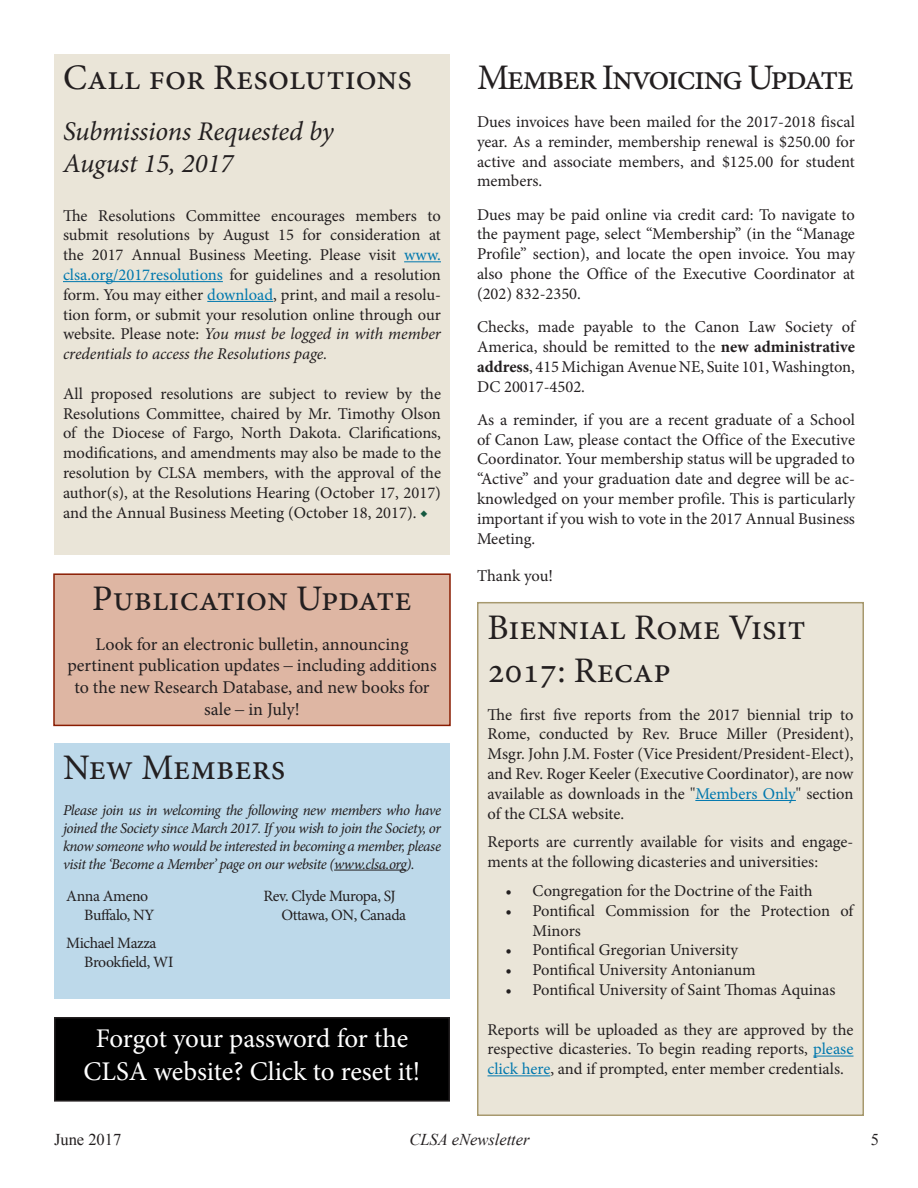
<style>
.page{position:relative;width:918px;height:1188px;background:#fff}
.page>*{position:absolute;margin:0;border:0;box-sizing:border-box;transform-origin:0 0}
.t1{font:36px/43.2px "Minion Pro";color:#231f20}
.t2{font:36px "Minion Pro";letter-spacing:-.05em;color:#231f20}
.t3{font:27px/32.4px "Minion Pro";color:#fff;text-align:center}
.Sub_Title{font:italic 27px "Minion Pro";letter-spacing:-.005em;color:#231f20}
.t4{font:18px/21.6px "Minion Pro";color:#231f20;text-align:center}
.By_Line{font:16.5px/19.8px "Minion Pro";color:#231f20;text-align:justify}
.By_Line-2{font:16.5px "Minion Pro";letter-spacing:-.02em;color:#231f20}
.t5{font:italic 16.5px "Times New Roman";color:#231f20}
.t6{font:16.5px "Times New Roman";color:#231f20}
.t7{font:15.75px "Minion Pro";letter-spacing:-.025em;color:#231f20}
.By_Line-3{font:italic 15px/18px "Minion Pro";letter-spacing:-.03em;color:#231f20;text-align:justify}
.s1{color:#0078ae}
.s2{font-style:italic}
.s3{color:#145940}
.s4{font-family:"Times New Roman"}
.s5{font-weight:700}
</style>
<div class="page">
<div style="left:54px;top:743px;width:396px;height:256px;background:#bdd9ea"></div>
<hr style="left:334px;top:870px;width:73px;height:1px;background:#231f20">
<div style="left:54px;top:54px;width:396px;height:500px;background:#eae5d8"></div>
<hr style="left:404px;top:261px;width:37px;height:1px;background:#0078ae">
<hr style="left:63px;top:281px;width:160px;height:1px;background:#0078ae">
<hr style="left:207px;top:301px;width:66px;height:1px;background:#0078ae">
<div style="left:55px;top:1018px;width:394px;height:83px;background:#000"></div>
<div style="left:54px;top:1017px;width:396px;height:85px;border:2px solid #231f20"></div>
<div style="left:54px;top:574px;width:396px;height:151px;background:#deb6a3"></div>
<div style="left:53px;top:573px;width:398px;height:153px;border:2px solid #891c02"></div>
<div style="left:478px;top:603px;width:385px;height:512px;background:#eae5d8"></div>
<hr style="left:695px;top:800px;width:101px;height:1px;background:#0078ae">
<hr style="left:813px;top:1056px;width:40px;height:1px;background:#0078ae">
<hr style="left:488px;top:1075px;width:62px;height:1px;background:#0078ae">
<div style="left:477px;top:602px;width:387px;height:514px;border:2px solid #a7996e"></div>
<p class="t1" style="left:63px;top:56px;width:351px">Call for Resolutions</p>
<p class="Sub_Title" style="left:63px;top:113px;width:272px">Submissions Requested by</p>
<p class="Sub_Title" style="left:63px;top:145px;width:172px">August 15, 2017</p>
<p class="By_Line" style="left:63px;top:205px;width:380px">The Resolutions Committee encourages members to submit resolutions by August 15 for consideration at the 2017 Annual Business Meeting. Please visit <span class="s1">www. clsa.org/2017resolutions</span> for guidelines and a resolution form. You may either <span class="s1">download</span>, print, and mail a resolu&shy;tion form, or submit your resolution online through our website. Please note: <span class="s2">You must be logged in with member credentials to access the Resolutions page.</span></p>
<p class="By_Line" style="left:63px;top:384px;width:380px">All proposed resolutions are subject to review by the Resolutions Committee, chaired by Mr. Timothy Olson of the Diocese of Fargo, North Dakota. Clarifications, modifications, and amendments may also be made to the resolution by CLSA members, with the approval of the author(s), at the Resolutions Hearing (October 17, 2017) and the Annual Business Meeting (October 18, 2017). <span class="s3">◆</span></p>
<p class="t1" style="left:92px;top:577px;width:321px">Publication Update</p>
<p class="t4" style="left:67px;top:633px;width:371px">Look for an electronic bulletin, announcing pertinent publication updates <span class="s4">–</span> including additions to the new Research Database, and new books for sale <span class="s4">–</span> in July!</p>
<p class="t1" style="left:63px;top:746px;width:224px">New Members</p>
<p class="By_Line-3" style="left:63px;top:801px;width:380px">Please join us in welcoming the following new members who have joined the Society since March 2017. If you wish to join the Society, or know someone who would be interested in becoming a member, please visit the ‘Become a Member’ page on our website (www.clsa.org).</p>
<p class="t7" style="left:66px;top:886px;width:83px">Anna Ameno</p>
<p class="t7" style="left:84px;top:905px;width:72px">Buffalo, NY</p>
<p class="t7" style="left:66px;top:933px;width:92px">Michael Mazza</p>
<p class="t7" style="left:84px;top:952px;width:91px">Brookfield, WI</p>
<p class="t7" style="left:263px;top:886px;width:134px">Rev. Clyde Muropa, SJ</p>
<p class="t7" style="left:281px;top:905px;width:126px">Ottawa, ON, Canada</p>
<p class="t3" style="left:84px;top:1022px;width:338px">Forgot your password for the<br>CLSA website? Click to reset it!</p>
<p class="t2" style="left:477px;top:54px;width:379px">Member Invoicing Update</p>
<p class="By_Line" style="left:477px;top:112px;width:380px">Dues invoices have been mailed for the 2017-2018 fiscal year. As a reminder, membership renewal is $250.00 for active and associate members, and $125.00 for student members.</p>
<p class="By_Line" style="left:477px;top:205px;width:380px">Dues may be paid online via credit card: To navigate to the payment page, select “Membership” (in the “Manage Profile” section), and locate the open invoice. You may also phone the Office of the Executive Coordinator at (202) 832-2350.</p>
<p class="By_Line" style="left:477px;top:317px;width:381px">Checks, made payable to the Canon Law Society of America, should be remitted to the <span class="s5">new administrative address</span>, 415 Michigan Avenue NE, Suite 101, Washington, DC 20017-4502.</p>
<p class="By_Line" style="left:477px;top:410px;width:380px">As a reminder, if you are a recent graduate of a School of Canon Law, please contact the Office of the Executive Coordinator. Your membership status will be upgraded to “Active” and your graduation date and degree will be ac&shy;knowledged on your member profile. This is particularly important if you wish to vote in the 2017 Annual Business Meeting.</p>
<p class="By_Line" style="left:477px;top:566px;width:78px">Thank you!</p>
<p class="t1" style="left:488px;top:606px;width:320px">Biennial Rome Visit<br>2017: Recap</p>
<p class="By_Line" style="left:488px;top:705px;width:368px">The first five reports from the 2017 biennial trip to Rome, conducted by Rev. Bruce Miller (President), Msgr. John J.M. Foster (Vice President/President-Elect), and Rev. Roger Keeler (Executive Coordinator), are now available as downloads in the "<span class="s1">Members Only</span>" section of the CLSA website.</p>
<p class="By_Line" style="left:488px;top:832px;width:368px">Reports are currently available for visits and engage&shy;ments at the following dicasteries and universities:</p>
<p class="By_Line" style="left:506px;top:881px;width:309px">• Congregation for the Doctrine of the Faith</p>
<p class="By_Line" style="left:532px;top:901px;width:324px;text-indent:-27px">• Pontifical Commission for the Protection of<br>Minors</p>
<p class="By_Line" style="left:506px;top:940px;width:234px">• Pontifical Gregorian University</p>
<p class="By_Line" style="left:506px;top:960px;width:252px">• Pontifical University Antonianum</p>
<p class="By_Line-2" style="left:506px;top:979px;width:331px">• Pontifical University of Saint Thomas Aquinas</p>
<p class="By_Line" style="left:488px;top:1020px;width:368px">Reports will be uploaded as they are approved by the respective dicasteries. To begin reading reports, <span class="s1">please click here</span>, and if prompted, enter member credentials.</p>
<p class="t6" style="left:54px;top:1129px;width:69px">June 2017</p>
<p class="t5" style="left:409px;top:1129px;width:122px">CLSA eNewsletter</p>
<p class="t6" style="left:871px;top:1129px;width:10px">5</p>
</div>
